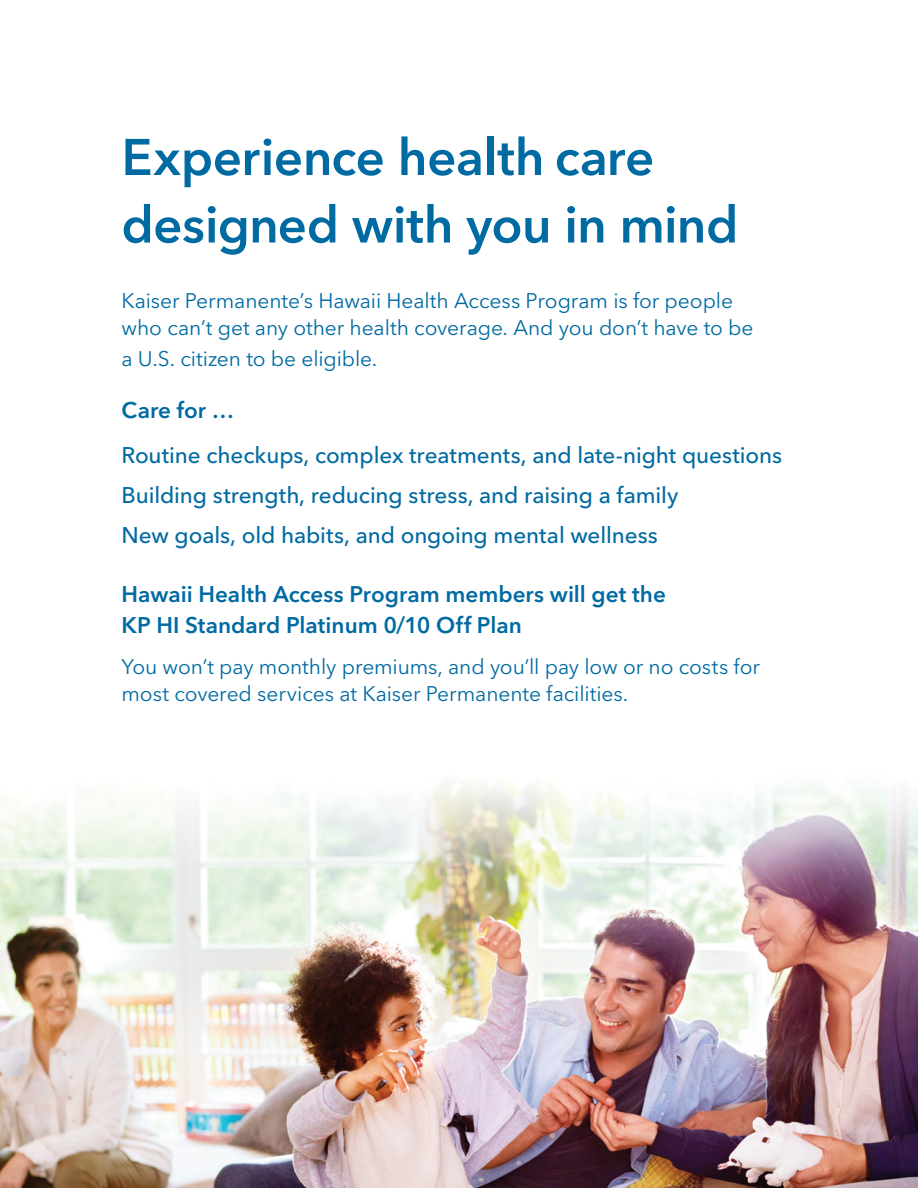
<style>
.page{position:relative;width:918px;height:1188px;background:#fff}
.page>*{position:absolute;margin:0;border:0;box-sizing:border-box;transform-origin:0 0}
.Page_Header_28_30{font:600 51px/67.5px "Avenir Next LT Pro";letter-spacing:-.005em;color:#006aa2}
.Intro_copy{font:500 22.5px "Avenir Next LT Pro";letter-spacing:-.005em;color:#006aa2}
.Intro_copy-2{font:600 22.5px/31.5px "Avenir Next LT Pro";color:#006aa2}
.Intro_copy-3{font:21px/27px "Avenir Next LT Pro";letter-spacing:-.005em;color:#006aa2}
</style>
<div class="page">
<img style="left:0;top:783px;width:918px;height:405px">
<p class="Page_Header_28_30" style="left:122px;top:123px;width:618px">Experience health care designed with you in mind</p>
<p class="Intro_copy-3" style="left:122px;top:287px;width:634px">Kaiser Permanente’s Hawaii Health Access Program is for people who can’t get any other health coverage. And you don’t have to be</p>
<p class="Intro_copy-3" style="left:122px;top:345px;width:257px">a U.S. citizen to be eligible.</p>
<p class="Intro_copy-2" style="left:122px;top:394px;width:114px">Care for …</p>
<p class="Intro_copy" style="left:122px;top:441px;width:662px">Routine checkups, complex treatments, and late-night questions</p>
<p class="Intro_copy" style="left:122px;top:482px;width:558px">Building strength, reducing stress, and raising a family</p>
<p class="Intro_copy" style="left:122px;top:522px;width:538px">New goals, old habits, and ongoing mental wellness</p>
<p class="Intro_copy-2" style="left:122px;top:578px;width:546px">Hawaii Health Access Program members will get the<br>KP HI Standard Platinum 0/10 Off Plan</p>
<p class="Intro_copy-3" style="left:122px;top:653px;width:640px">You won’t pay monthly premiums, and you’ll pay low or no costs for most covered services at Kaiser Permanente facilities.</p>
</div>
